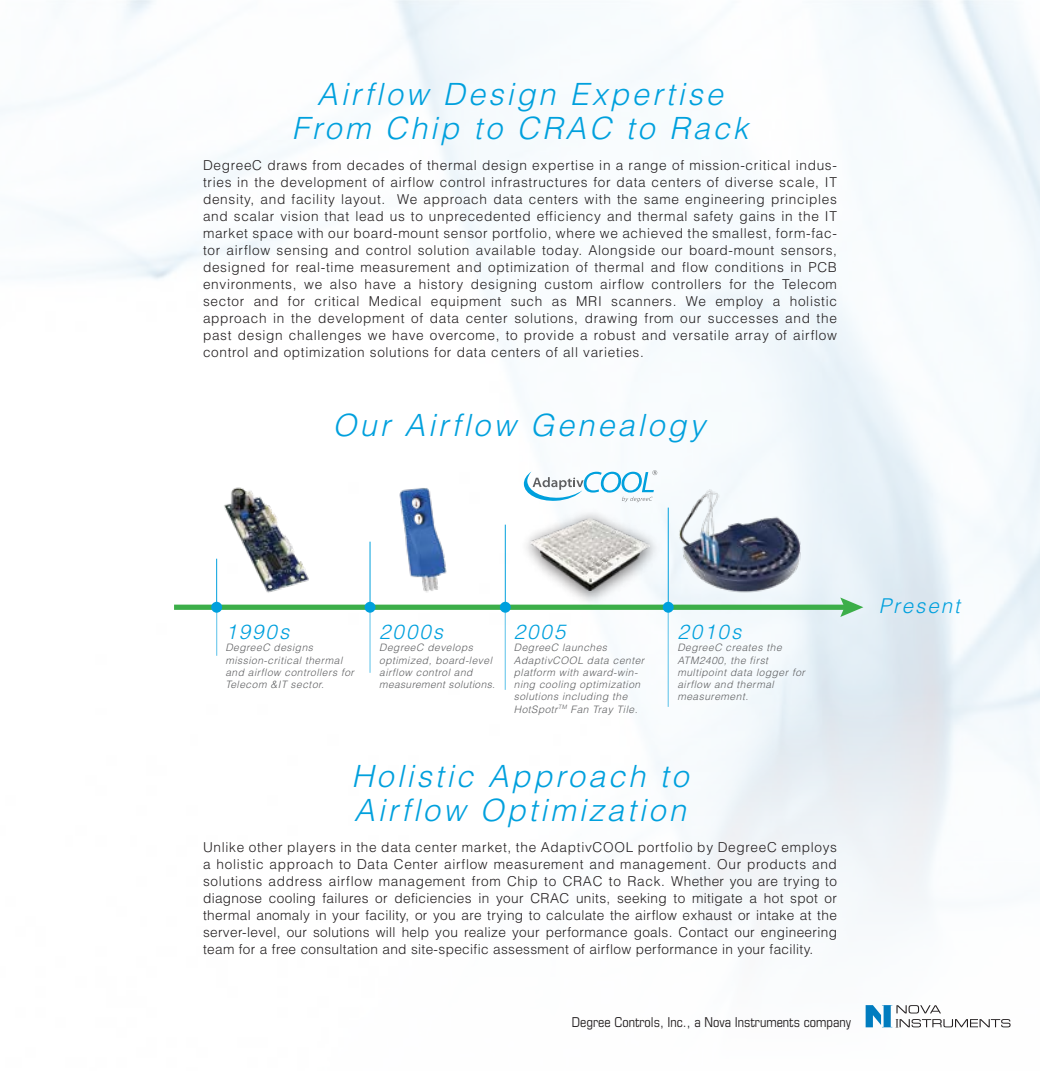
<style>
.page{position:relative;width:1040px;height:1071px;background:#fff}
.page>*{position:absolute;margin:0;border:0;box-sizing:border-box;transform-origin:0 0}
.t1{font:italic 300 30.62px/34.1px "Helvetica LT Std";letter-spacing:.1em;color:#00a0dd;text-align:center}
.t2{font:italic 300 20.47px "Helvetica LT Std";letter-spacing:.1em;color:#00a0dd}
.t3{font:300 13.65px/17px "Helvetica LT Std";letter-spacing:.045em;color:#231f20;text-align:justify}
.t4{font:condensed 13.65px "Eurostile LT Std";color:#231f20}
.t5{font:italic 300 10.15px/12.2px "Helvetica LT Std";letter-spacing:.05em;color:#5f6062}
</style>
<div class="page">
<img style="left:203px;top:0;width:837px;height:686px">
<svg style="left:655px;top:686px;width:385px;height:342px"></svg>
<img style="left:394px;top:484px;width:57px;height:112px">
<img style="left:217px;top:485px;width:96px;height:112px">
<div style="left:174px;top:605px;width:673px;height:5px;background:#3cae49"></div>
<svg style="left:840px;top:598px;width:23px;height:19px"></svg>
<hr style="left:216px;top:559px;width:1px;height:48px;background:#00a0dd">
<div style="left:211px;top:602px;width:11px;height:11px;background:#00a0dd;border-radius:50%"></div>
<hr style="left:216px;top:607px;width:1px;height:49px;background:#00a0dd">
<hr style="left:369px;top:542px;width:1px;height:65px;background:#00a0dd">
<div style="left:364px;top:602px;width:11px;height:11px;background:#00a0dd;border-radius:50%"></div>
<hr style="left:369px;top:607px;width:2px;height:66px;background:#00a0dd">
<hr style="left:505px;top:525px;width:1px;height:82px;background:#00a0dd">
<div style="left:500px;top:602px;width:11px;height:11px;background:#00a0dd;border-radius:50%"></div>
<hr style="left:504px;top:607px;width:2px;height:83px;background:#00a0dd">
<hr style="left:668px;top:508px;width:1px;height:99px;background:#00a0dd">
<div style="left:662px;top:602px;width:11px;height:11px;background:#00a0dd;border-radius:50%"></div>
<hr style="left:667px;top:607px;width:2px;height:100px;background:#00a0dd">
<img style="left:676px;top:488px;width:127px;height:107px">
<svg style="left:523px;top:470px;width:134px;height:32px"></svg>
<img style="left:512px;top:502px;width:155px;height:110px">
<img style="left:530px;top:518px;width:119px;height:72px">
<img style="left:1036px;top:11px;width:4px;height:258px">
<svg style="left:865px;top:1005px;width:145px;height:22px"></svg>
<img style="left:1003px;top:407px;width:37px;height:222px">
<h1 class="t1" style="left:292px;top:77px;width:458px">Airflow Design Expertise<br>From Chip to CRAC to Rack</h1>
<p class="t3" style="left:203px;top:157px;width:635px">DegreeC draws from decades of thermal design expertise in a range of mission-critical indus&shy;tries in the development of airflow control infrastructures for data centers of diverse scale, IT density, and facility layout. We approach data centers with the same engineering principles and scalar vision that lead us to unprecedented efficiency and thermal safety gains in the IT market space with our board-mount sensor portfolio, where we achieved the smallest, form-fac&shy;tor airflow sensing and control solution available today. Alongside our board-mount sensors, designed for real-time measurement and optimization of thermal and flow conditions in PCB environments, we also have a history designing custom airflow controllers for the Telecom sector and for critical Medical equipment such as MRI scanners. We employ a holistic approach in the development of data center solutions, drawing from our successes and the past design challenges we have overcome, to provide a robust and versatile array of airflow control and optimization solutions for data centers of all varieties.</p>
<h1 class="t1" style="left:332px;top:408px;width:373px">Our Airflow Genealogy</h1>
<h2 class="t2" style="left:225px;top:619px;width:65px">1990s</h2>
<p class="t5" style="left:225px;top:642px;width:130px">DegreeC designs mission-critical thermal and airflow controllers for<br>Telecom &amp;IT sector.</p>
<h2 class="t2" style="left:379px;top:619px;width:65px">2000s</h2>
<p class="t5" style="left:379px;top:642px;width:117px">DegreeC develops optimized, board-level airflow control and measurement solutions.</p>
<h2 class="t2" style="left:514px;top:619px;width:53px">2005</h2>
<p class="t5" style="left:514px;top:642px;width:132px">DegreeC launches<br>AdaptivCOOL data center platform with award-win&shy;ning cooling optimization solutions including the<br>HotSpotr<sup>TM</sup> Fan Tray Tile.</p>
<h2 class="t2" style="left:677px;top:619px;width:65px">2010s</h2>
<p class="t5" style="left:677px;top:642px;width:129px">DegreeC creates the<br>ATM2400, the first multipoint data logger for airflow and thermal measurement.</p>
<h1 class="t1" style="left:351px;top:759px;width:339px;text-align:left">Holistic Approach to<br>Airflow Optimization</h1>
<p class="t3" style="left:203px;top:839px;width:635px">Unlike other players in the data center market, the AdaptivCOOL portfolio by DegreeC employs a holistic approach to Data Center airflow measurement and management. Our products and solutions address airflow management from Chip to CRAC to Rack. Whether you are trying to diagnose cooling failures or deficiencies in your CRAC units, seeking to mitigate a hot spot or thermal anomaly in your facility, or you are trying to calculate the airflow exhaust or intake at the server-level, our solutions will help you realize your performance goals. Contact our engineering team for a free consultation and site-specific assessment of airflow performance in your facility.</p>
<p class="t4" style="left:572px;top:1014px;width:281px">Degree Controls, Inc., a Nova Instruments company</p>
<h2 class="t2" style="left:878px;top:593px;width:83px">Present</h2>
</div>
